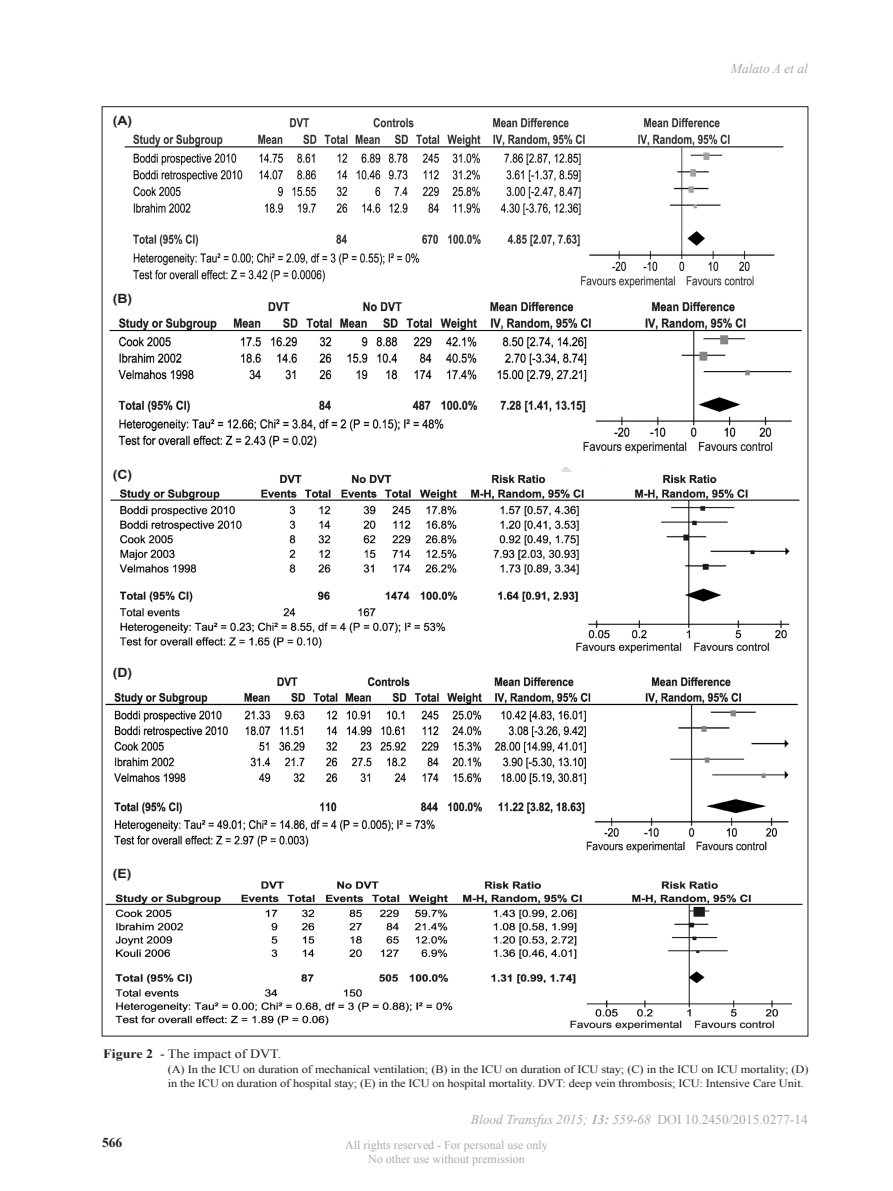
<style>
.page{position:relative;width:893px;height:1191px;background:#fff}
.page>*{position:absolute;margin:0;border:0;box-sizing:border-box;transform-origin:0 0}
.t1{font:italic 13.5px "Times New Roman";color:#a8a9ad}
.t2{font:700 13.5px "Times New Roman";color:#231f20}
.didatab{font:12.75px "Times New Roman";color:#231f20;scale:1.1 1}
.didatab-2{font:700 12.75px "Arial";color:#231f20;scale:1.1 1}
.t3{font:12px/14.4px "Times New Roman";color:#ababab;text-align:center}
.didatab-3{font:11.25px/13.5px "Times New Roman";letter-spacing:-.01em;color:#231f20;scale:1.1 1}
.s1{font-weight:700}
.s2{font-style:normal}
</style>
<div class="page">
<img style="left:124px;top:118px;width:660px;height:170px">
<img style="left:109px;top:301px;width:693px;height:153px">
<img style="left:105px;top:474px;width:695px;height:379px">
<img style="left:105px;top:881px;width:698px;height:149px">
<p class="didatab-2" style="left:113px;top:111px;width:19px">(A)</p>
<p class="didatab-2" style="left:113px;top:290px;width:19px">(B)</p>
<p class="didatab-2" style="left:113px;top:465px;width:19px">(C)</p>
<p class="didatab-2" style="left:113px;top:664px;width:19px">(D)</p>
<p class="didatab-2" style="left:113px;top:865px;width:18px">(E)</p>
<p class="t1" style="left:731px;top:59px;width:79px">Malato A et al</p>
<p class="didatab" style="left:103px;top:1044px;width:163px"><span class="s1">Figure 2</span> - The impact of DVT.</p>
<p class="didatab-3" style="left:168px;top:1062px;width:584px">(A) In the ICU on duration of mechanical ventilation; (B) in the ICU on duration of ICU stay; (C) in the ICU on ICU mortality; (D) in the ICU on duration of hospital stay; (E) in the ICU on hospital mortality. DVT: deep vein thrombosis; ICU: Intensive Care Unit.</p>
<p class="t2" style="left:102px;top:1133px;width:22px">566</p>
<p class="t1" style="left:471px;top:1110px;width:339px">Blood Transfus 2015; <span class="s1">13:</span> 559-68 <span class="s2">DOI 10.2450/2015.0277-14</span></p>
<p class="t3" style="left:345px;top:1137px;width:204px">All rights reserved - For personal use only<br>No other use without premission</p>
</div>
